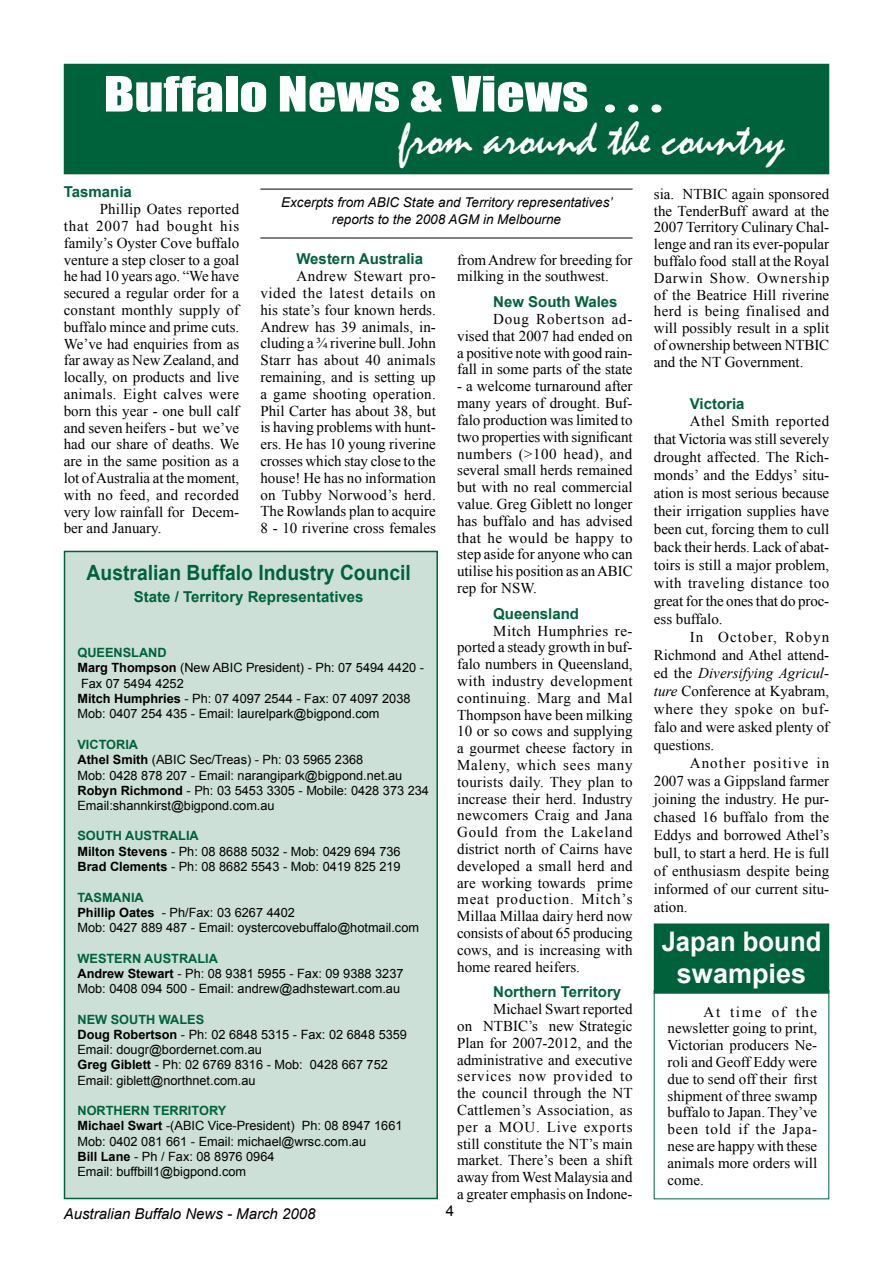
<style>
.page{position:relative;width:893px;height:1263px;background:#fff}
.page>*{position:absolute;margin:0;border:0;box-sizing:border-box;transform-origin:0 0}
.t1{font:48px "Mistral";color:#fff}
.t2{font:45px "Impact";color:#fff;scale:1.24 1}
.t3{font:700 27px/32.4px "Arial";color:#fff;text-align:center;scale:.95 1}
.t4{font:700 21px "Arial";color:#00623b;scale:.92 1}
.t5{font:15px/16.8px "Times New Roman";color:#000;text-align:justify}
.t6{font:700 15px "Arial";color:#00623b}
.t7{font:italic 15px "Arial";color:#000}
.t8{font:15px "Arial";color:#000}
.t9{font:14.85px/16.8px "Times New Roman";color:#000;text-align:justify}
.t10{font:italic 13.5px/17.4px "Arial";color:#000;text-align:center}
.t11{font:12.75px/15.3px "Arial";color:#000}
.s1{font-family:"Times New Roman";font-size:75px}
.s2{font-weight:700;color:#00623b}
.s3{font-weight:700}
.s4{font-style:italic}
</style>
<div class="page">
<div style="left:654px;top:924px;width:174px;height:69px;background:#00623b"></div>
<div style="left:654px;top:923px;width:175px;height:71px;border:2px solid #00623b"></div>
<div style="left:64px;top:64px;width:764px;height:110px;background:#00623b"></div>
<div style="left:64px;top:551px;width:373px;height:647px;background:#cce0d8"></div>
<div style="left:64px;top:551px;width:374px;height:648px;border:2px solid #00623b"></div>
<hr style="left:260px;top:238px;width:373px;height:1px;background:#000">
<hr style="left:260px;top:189px;width:373px;height:1px;background:#000">
<div style="left:654px;top:990px;width:175px;height:209px;border:1px solid #00623b"></div>
<h2 class="t2" style="left:104px;top:59px;width:457px">Buffalo News &amp; Views <span class="s1">...</span></h2>
<h1 class="t1" style="left:399px;top:110px;width:388px">from around the country</h1>
<p class="t6" style="left:64px;top:182px;width:70px">Tasmania</p>
<p class="t5" style="left:64px;top:200px;width:177px;text-indent:36px">Phillip Oates reported that 2007 had bought his family’s Oyster Cove buffalo venture a step closer to a goal he had 10 years ago. “We have secured a regular order for a constant monthly supply of buffalo mince and prime cuts.<br>We’ve had enquiries from as far away as New Zealand, and locally, on products and live animals. Eight calves were born this year - one bull calf and seven heifers - but we’ve had our share of deaths. We are in the same position as a lot of Australia at the moment, with no feed, and recorded very low rainfall for Decem&shy;ber and January.</p>
<p class="t10" style="left:281px;top:194px;width:333px">Excerpts from ABIC State and Territory representatives’ reports to the 2008 AGM in Melbourne</p>
<p class="t6" style="left:296px;top:249px;width:128px">Western Australia</p>
<p class="t5" style="left:260px;top:268px;width:177px;text-indent:36px">Andrew Stewart pro&shy;vided the latest details on his state’s four known herds.<br>Andrew has 39 animals, in&shy;cluding a ¾ riverine bull. John Starr has about 40 animals remaining, and is setting up a game shooting operation.<br>Phil Carter has about 38, but is having problems with hunt&shy;ers. He has 10 young riverine crosses which stay close to the house! He has no information on Tubby Norwood’s herd.<br>The Rowlands plan to acquire 8 - 10 riverine cross females</p>
<p class="t5" style="left:457px;top:251px;width:177px">from Andrew for breeding for milking in the southwest.</p>
<p class="t6" style="left:493px;top:292px;width:126px">New South Wales</p>
<p class="t5" style="left:457px;top:310px;width:177px;text-indent:36px">Doug Robertson ad&shy;vised that 2007 had ended on a positive note with good rain&shy;fall in some parts of the state</p>
<p class="t5" style="left:457px;top:378px;width:177px">- a welcome turnaround after many years of drought. Buf&shy;falo production was limited to two properties with significant numbers (&gt;100 head), and several small herds remained but with no real commercial value. Greg Giblett no longer has buffalo and has advised that he would be happy to step aside for anyone who can utilise his position as an ABIC rep for NSW.</p>
<p class="t6" style="left:493px;top:604px;width:87px">Queensland</p>
<p class="t5" style="left:457px;top:622px;width:177px;text-indent:36px">Mitch Humphries re&shy;ported a steady growth in buf&shy;falo numbers in Queensland, with industry development continuing. Marg and Mal Thompson have been milking 10 or so cows and supplying a gourmet cheese factory in Maleny, which sees many tourists daily. They plan to increase their herd. Industry newcomers Craig and Jana Gould from the Lakeland district north of Cairns have developed a small herd and are working towards prime meat production. Mitch’s Millaa Millaa dairy herd now consists of about 65 producing cows, and is increasing with home reared heifers.</p>
<p class="t6" style="left:493px;top:982px;width:130px">Northern Territory</p>
<p class="t5" style="left:457px;top:1000px;width:177px;text-indent:36px">Michael Swart reported on NTBIC’s new Strategic Plan for 2007-2012, and the administrative and executive services now provided to the council through the NT Cattlemen’s Association, as per a MOU. Live exports still constitute the NT’s main market. There’s been a shift away from West Malaysia and a greater emphasis on Indone-</p>
<h3 class="t4" style="left:87px;top:559px;width:354px">Australian Buffalo Industry Council</h3>
<p class="t6" style="left:134px;top:586px;width:231px">State / Territory Representatives</p>
<p class="t11" style="left:77px;top:645px;width:348px"><span class="s2">QUEENSLAND<br></span><span class="s3">Marg Thompson</span> (New ABIC President) - Ph: 07 5494 4420 - Fax 07 5494 4252<br><span class="s3">Mitch Humphries</span> - Ph: 07 4097 2544 - Fax: 07 4097 2038<br>Mob: 0407 254 435 - Email: laurelpark@bigpond.com</p>
<p class="t11" style="left:77px;top:737px;width:353px"><span class="s2">VICTORIA<br></span><span class="s3">Athel Smith</span> (ABIC Sec/Treas) - Ph: 03 5965 2368<br>Mob: 0428 878 207 - Email: narangipark@bigpond.net.au <span class="s3">Robyn Richmond</span> - Ph: 03 5453 3305 - Mobile: 0428 373 234<br>Email:shannkirst@bigpond.com.au</p>
<p class="t11" style="left:77px;top:828px;width:325px"><span class="s2">SOUTH AUSTRALIA<br></span><span class="s3">Milton Stevens</span> - Ph: 08 8688 5032 - Mob: 0429 694 736<br><span class="s3">Brad Clements</span> - Ph: 08 8682 5543 - Mob: 0419 825 219</p>
<p class="t11" style="left:77px;top:890px;width:343px"><span class="s2">TASMANIA<br></span><span class="s3">Phillip Oates</span> - Ph/Fax: 03 6267 4402<br>Mob: 0427 889 487 - Email: oystercovebuffalo@hotmail.com</p>
<p class="t11" style="left:77px;top:950px;width:328px"><span class="s2">WESTERN AUSTRALIA<br></span><span class="s3">Andrew Stewart</span> - Ph: 08 9381 5955 - Fax: 09 9388 3237<br>Mob: 0408 094 500 - Email: andrew@adhstewart.com.au</p>
<p class="t11" style="left:77px;top:1011px;width:331px"><span class="s2">NEW SOUTH WALES<br></span><span class="s3">Doug Robertson</span> - Ph: 02 6848 5315 - Fax: 02 6848 5359<br>Email: dougr@bordernet.com.au<br><span class="s3">Greg Giblett</span> - Ph: 02 6769 8316 - Mob: 0428 667 752<br>Email: giblett@northnet.com.au</p>
<p class="t11" style="left:77px;top:1103px;width:327px"><span class="s2">NORTHERN TERRITORY<br></span><span class="s3">Michael Swart</span> -(ABIC Vice-President) Ph: 08 8947 1661<br>Mob: 0402 081 661 - Email: michael@wrsc.com.au<br><span class="s3">Bill Lane</span> - Ph / Fax: 08 8976 0964<br>Email: buffbill1@bigpond.com</p>
<p class="t7" style="left:64px;top:1204px;width:253px">Australian Buffalo News - March 2008</p>
<p class="t8" style="left:446px;top:1201px;width:10px">4</p>
<p class="t5" style="left:654px;top:185px;width:177px">sia. NTBIC again sponsored the TenderBuff award at the 2007 Territory Culinary Chal&shy;lenge and ran its ever-popular buffalo food stall at the Royal Darwin Show. Ownership of the Beatrice Hill riverine herd is being finalised and will possibly result in a split of ownership between NTBIC and the NT Government.</p>
<p class="t6" style="left:690px;top:394px;width:56px">Victoria</p>
<p class="t5" style="left:654px;top:412px;width:177px;line-height:18px;text-indent:36px">Athel Smith reported that Victoria was still severely drought affected. The Rich&shy;monds’ and the Eddys’ situ&shy;ation is most serious because their irrigation supplies have been cut, forcing them to cull back their herds. Lack of abat&shy;toirs is still a major problem, with traveling distance too great for the ones that do proc&shy;ess buffalo.</p>
<p class="t5" style="left:654px;top:628px;width:177px;line-height:18px;text-indent:36px">In October, Robyn Richmond and Athel attend&shy;ed the <span class="s4">Diversifying Agricul&shy;ture</span> Conference at Kyabram, where they spoke on buf&shy;falo and were asked plenty of questions.</p>
<p class="t5" style="left:654px;top:754px;width:177px;line-height:18px;text-indent:36px">Another positive in 2007 was a Gippsland farmer joining the industry. He pur&shy;chased 16 buffalo from the Eddys and borrowed Athel’s bull, to start a herd. He is full of enthusiasm despite being informed of our current situ&shy;ation.</p>
<h3 class="t3" style="left:662px;top:926px;width:170px">Japan bound swampies</h3>
<p class="t9" style="left:668px;top:1003px;width:151px;text-indent:36px">At time of the newsletter going to print, Victorian producers Ne&shy;roli and Geoff Eddy were due to send off their first shipment of three swamp buffalo to Japan. They’ve been told if the Japa&shy;nese are happy with these animals more orders will come.</p>
</div>
